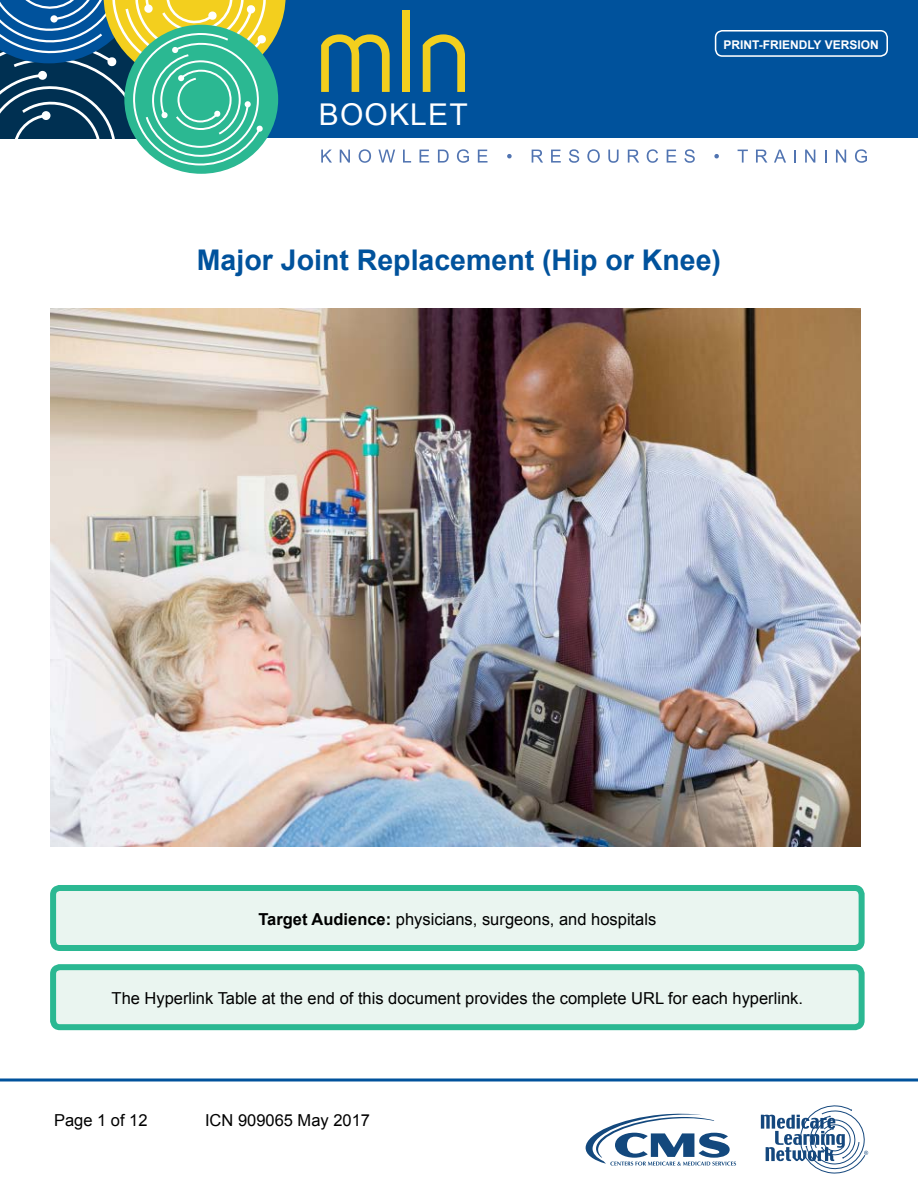
<style>
.page{position:relative;width:918px;height:1188px;background:#fff}
.page>*{position:absolute;margin:0;border:0;box-sizing:border-box;transform-origin:0 0}
.t1{font:30px "Arial";letter-spacing:.04em;color:#fff}
.t2{font:700 28.5px "Arial";color:#00529c}
.Paragraph_Text{font:16.5px "Arial";color:#000}
.ICN_Month_Year{font:16.5px "Arial";color:#000}
.t3{font:700 12px "Arial";color:#fff}
.s1{font-weight:700}
</style>
<div class="page">
<div style="left:0;top:0;width:918px;height:138px;background:#00529c"></div>
<svg style="left:0;top:0;width:286px;height:166px"></svg>
<svg style="left:321px;top:34px;width:69px;height:58px"></svg>
<div style="left:402px;top:11px;width:8px;height:81px;background:#f3cf1e"></div>
<svg style="left:423px;top:34px;width:42px;height:58px"></svg>
<svg style="left:321px;top:150px;width:11px;height:13px"></svg>
<svg style="left:340px;top:150px;width:10px;height:13px"></svg>
<svg style="left:359px;top:149px;width:12px;height:14px"></svg>
<svg style="left:378px;top:150px;width:17px;height:13px"></svg>
<svg style="left:403px;top:150px;width:8px;height:13px"></svg>
<svg style="left:420px;top:150px;width:9px;height:13px"></svg>
<svg style="left:438px;top:150px;width:11px;height:13px"></svg>
<svg style="left:457px;top:149px;width:12px;height:14px"></svg>
<svg style="left:478px;top:150px;width:10px;height:13px"></svg>
<svg style="left:507px;top:154px;width:5px;height:4px"></svg>
<svg style="left:532px;top:150px;width:11px;height:13px"></svg>
<svg style="left:551px;top:150px;width:10px;height:13px"></svg>
<svg style="left:569px;top:149px;width:10px;height:14px"></svg>
<svg style="left:587px;top:149px;width:13px;height:14px"></svg>
<svg style="left:608px;top:150px;width:11px;height:13px"></svg>
<svg style="left:628px;top:150px;width:11px;height:13px"></svg>
<svg style="left:647px;top:149px;width:11px;height:14px"></svg>
<svg style="left:667px;top:150px;width:9px;height:13px"></svg>
<svg style="left:684px;top:149px;width:11px;height:14px"></svg>
<svg style="left:714px;top:154px;width:5px;height:4px"></svg>
<svg style="left:738px;top:150px;width:10px;height:13px"></svg>
<svg style="left:756px;top:150px;width:11px;height:13px"></svg>
<svg style="left:774px;top:150px;width:12px;height:13px"></svg>
<svg style="left:794px;top:150px;width:2px;height:13px"></svg>
<svg style="left:805px;top:150px;width:10px;height:13px"></svg>
<svg style="left:825px;top:150px;width:2px;height:13px"></svg>
<svg style="left:836px;top:150px;width:10px;height:13px"></svg>
<svg style="left:855px;top:149px;width:12px;height:14px"></svg>
<svg style="left:0;top:1078px;width:918px;height:4px;background:#3f7db4"></svg>
<div style="left:715px;top:30px;width:173px;height:27px;border:2px solid #fff;border-radius:7px"></div>
<svg style="left:585px;top:1113px;width:151px;height:52px"></svg>
<svg style="left:761px;top:1106px;width:107px;height:67px"></svg>
<img style="left:50px;top:309px;width:810px;height:537px">
<div style="left:53px;top:967px;width:809px;height:60px;background:#eaf5f0;border-radius:7px"></div>
<div style="left:50px;top:964px;width:815px;height:66px;border:6px solid #2bb892;border-radius:7px"></div>
<div style="left:53px;top:888px;width:809px;height:60px;background:#eaf5f0;border-radius:7px"></div>
<div style="left:50px;top:885px;width:815px;height:66px;border:6px solid #2bb892;border-radius:7px"></div>
<h1 class="t1" style="left:319px;top:95px;width:150px">BOOKLET</h1>
<p class="t3" style="left:723px;top:36px;width:157px">PRINT-FRIENDLY VERSION</p>
<h1 class="t2" style="left:197px;top:241px;width:526px">Major Joint Replacement (Hip or Knee)</h1>
<p class="Paragraph_Text" style="left:258px;top:908px;width:399px"><span class="s1">Target Audience:</span> physicians, surgeons, and hospitals</p>
<p class="Paragraph_Text" style="left:112px;top:987px;width:693px">The Hyperlink Table at the end of this document provides the complete URL for each hyperlink.</p>
<p class="Paragraph_Text" style="left:54px;top:1109px;width:95px">Page 1 of 12</p>
<p class="ICN_Month_Year" style="left:205px;top:1109px;width:167px">ICN 909065 May 2017</p>
</div>
